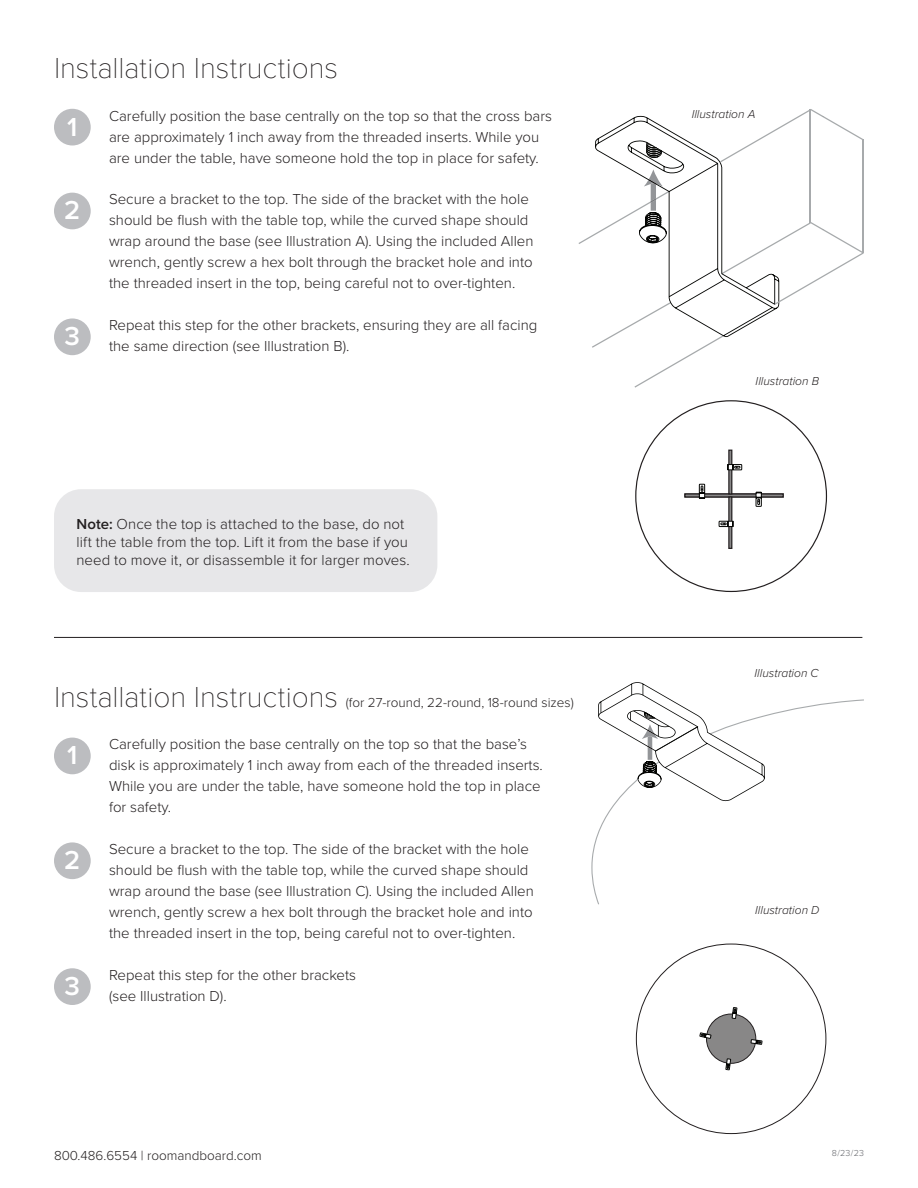
<style>
.page{position:relative;width:918px;height:1188px;background:#fff}
.page>*{position:absolute;margin:0;border:0;box-sizing:border-box;transform-origin:0 0}
.t1{font:100 30px "Proxima Nova T";letter-spacing:-.005em;color:#231f20}
.t2{font:600 27px "Proxima Nova";color:#fff}
.t3{font:300 15px/21px "Proxima Nova";color:#231f20}
.t4{font:300 13.5px "Proxima Nova";color:#231f20}
.t5{font:italic 300 12px "Proxima Nova";color:#231f20}
.t6{font:300 9px "Proxima Nova";color:#63656a}
.s1{font-weight:600}
</style>
<div class="page">
<hr style="left:54px;top:637px;width:808px;height:1px;background:#231f20">
<div style="left:54px;top:109px;width:37px;height:37px;background:#bcbdc0;border-radius:50%"></div>
<div style="left:54px;top:193px;width:37px;height:36px;background:#bcbdc0;border-radius:50%"></div>
<div style="left:54px;top:318px;width:37px;height:37px;background:#bcbdc0;border-radius:50%"></div>
<div style="left:54px;top:489px;width:383px;height:103px;background:#e7e7e9;border-radius:27px"></div>
<svg style="left:578px;top:109px;width:286px;height:279px"></svg>
<hr style="left:810px;top:109px;width:1px;height:114px;background:#a7aaac">
<hr style="left:863px;top:139px;width:1px;height:113px;background:#a7aaac">
<svg style="left:635px;top:400px;width:193px;height:193px"></svg>
<svg style="left:636px;top:943px;width:191px;height:191px"></svg>
<svg style="left:591px;top:699px;width:273px;height:205px"></svg>
<svg style="left:598px;top:682px;width:167px;height:119px"></svg>
<div style="left:54px;top:738px;width:37px;height:36px;background:#bcbdc0;border-radius:50%"></div>
<div style="left:54px;top:842px;width:37px;height:37px;background:#bcbdc0;border-radius:50%"></div>
<div style="left:54px;top:968px;width:37px;height:37px;background:#bcbdc0;border-radius:50%"></div>
<p class="t1" style="left:54px;top:45px;width:286px">Installation Instructions</p>
<p class="t3" style="left:109px;top:104px;width:445px">Carefully position the base centrally on the top so that the cross bars are approximately 1 inch away from the threaded inserts. While you are under the table, have someone hold the top in place for safety.</p>
<p class="t2" style="left:67px;top:106px;width:12px">1</p>
<p class="t2" style="left:64px;top:190px;width:18px">2</p>
<p class="t3" style="left:109px;top:188px;width:426px">Secure a bracket to the top. The side of the bracket with the hole should be flush with the table top, while the curved shape should wrap around the base (see Illustration A). Using the included Allen wrench, gently screw a hex bolt through the bracket hole and into the threaded insert in the top, being careful not to over-tighten.</p>
<p class="t3" style="left:109px;top:314px;width:430px">Repeat this step for the other brackets, ensuring they are all facing</p>
<p class="t2" style="left:65px;top:316px;width:17px">3</p>
<p class="t3" style="left:109px;top:335px;width:242px">the same direction (see Illustration B).</p>
<p class="t3" style="left:76px;top:514px;width:335px;line-height:18px"><span class="s1">Note:</span> Once the top is attached to the base, do not lift the table from the top. Lift it from the base if you need to move it, or disassemble it for larger moves.</p>
<p class="t1" style="left:54px;top:674px;width:286px">Installation Instructions</p>
<p class="t4" style="left:346px;top:692px;width:230px">(for 27-round, 22-round, 18-round sizes)</p>
<p class="t3" style="left:109px;top:733px;width:435px">Carefully position the base centrally on the top so that the base’s disk is approximately 1 inch away from each of the threaded inserts.<br>While you are under the table, have someone hold the top in place for safety.</p>
<p class="t2" style="left:67px;top:735px;width:12px">1</p>
<p class="t2" style="left:64px;top:840px;width:18px">2</p>
<p class="t3" style="left:109px;top:838px;width:426px">Secure a bracket to the top. The side of the bracket with the hole should be flush with the table top, while the curved shape should wrap around the base (see Illustration C). Using the included Allen wrench, gently screw a hex bolt through the bracket hole and into the threaded insert in the top, being careful not to over-tighten.</p>
<p class="t3" style="left:109px;top:964px;width:249px">Repeat this step for the other brackets</p>
<p class="t2" style="left:65px;top:966px;width:17px">3</p>
<p class="t3" style="left:109px;top:985px;width:119px">(see Illustration D).</p>
<p class="t5" style="left:692px;top:105px;width:65px">Illustration A</p>
<p class="t5" style="left:756px;top:372px;width:65px">Illustration B</p>
<p class="t5" style="left:755px;top:664px;width:66px">Illustration C</p>
<p class="t5" style="left:755px;top:901px;width:66px">Illustration D</p>
<p class="t4" style="left:54px;top:1145px;width:209px">800.486.6554 | roomandboard.com</p>
<p class="t6" style="left:832px;top:1146px;width:34px">8/23/23</p>
</div>
